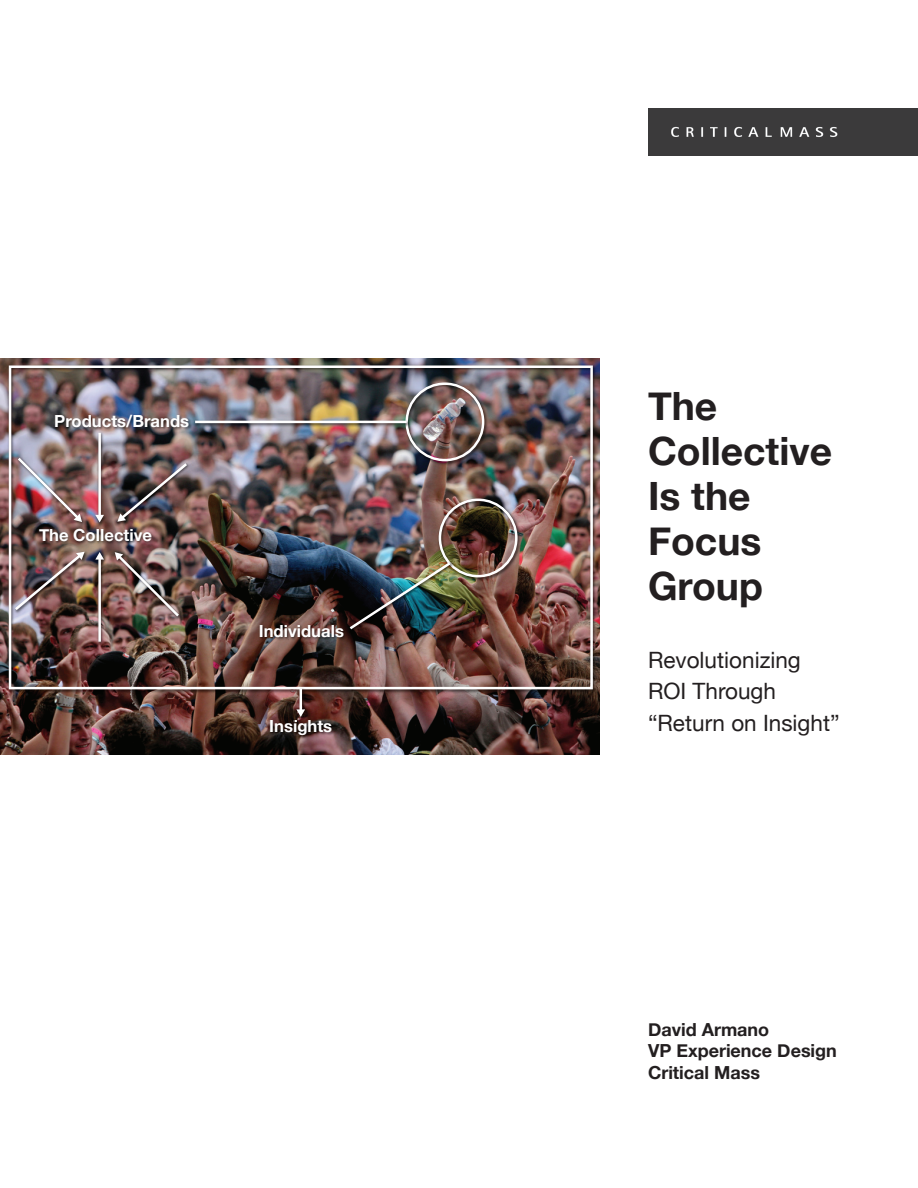
<style>
.page{position:relative;width:918px;height:1188px;background:#fff}
.page>*{position:absolute;margin:0;border:0;box-sizing:border-box;transform-origin:0 0}
.t1{font:700 39px "Helvetica Neue";color:#231f20}
.t2{font:22.5px/31.5px "Helvetica Neue";color:#231f20}
.t3{font:700 18px "Helvetica Neue";color:#231f20}
.t4{font:700 16.65px "Helvetica Neue";color:#fff}
</style>
<div class="page">
<div style="left:649px;top:108px;width:269px;height:47px;background:#3b3a3b"></div>
<img style="left:0;top:359px;width:600px;height:395px">
<img style="left:6px;top:363px;width:592px;height:331px">
<div style="left:9px;top:365px;width:584px;height:324px;border:3px solid #fff"></div>
<img style="left:52px;top:410px;width:142px;height:25px">
<img style="left:37px;top:524px;width:120px;height:26px">
<img style="left:267px;top:715px;width:70px;height:25px">
<img style="left:256px;top:621px;width:93px;height:25px">
<img style="left:193px;top:418px;width:219px;height:10px">
<hr style="left:195px;top:421px;width:212px;height:2px;background:#fff">
<img style="left:347px;top:560px;width:108px;height:74px">
<img style="left:347px;top:560px;width:106px;height:72px">
<img style="left:93px;top:430px;width:16px;height:97px">
<hr style="left:98px;top:433px;width:3px;height:83px;background:#fff">
<svg style="left:95px;top:515px;width:9px;height:7px"></svg>
<img style="left:93px;top:550px;width:16px;height:97px">
<hr style="left:98px;top:558px;width:3px;height:84px;background:#fff">
<svg style="left:95px;top:552px;width:9px;height:8px"></svg>
<img style="left:115px;top:461px;width:77px;height:66px">
<img style="left:117px;top:461px;width:73px;height:61px">
<img style="left:112px;top:550px;width:72px;height:71px">
<img style="left:115px;top:552px;width:67px;height:67px">
<img style="left:15px;top:455px;width:72px;height:72px">
<img style="left:15px;top:455px;width:67px;height:67px">
<img style="left:13px;top:549px;width:76px;height:66px">
<img style="left:12px;top:552px;width:73px;height:61px">
<img style="left:294px;top:686px;width:16px;height:36px">
<hr style="left:300px;top:689px;width:2px;height:22px;background:#fff">
<svg style="left:296px;top:709px;width:9px;height:8px"></svg>
<p class="t4" style="left:54px;top:411px;width:136px">Products/Brands</p>
<p class="t4" style="left:39px;top:525px;width:114px">The Collective</p>
<p class="t4" style="left:259px;top:621px;width:87px">Individuals</p>
<p class="t4" style="left:269px;top:715px;width:64px">Insights</p>
<p class="t1" style="left:648px;top:382px;width:71px">The</p>
<p class="t1" style="left:648px;top:427px;width:186px">Collective</p>
<p class="t1" style="left:648px;top:472px;width:104px">Is the</p>
<p class="t1" style="left:648px;top:517px;width:115px">Focus</p>
<p class="t1" style="left:648px;top:562px;width:116px">Group</p>
<p class="t2" style="left:648px;top:644px;width:154px">Revolutionizing<br>ROI Through</p>
<p class="t2" style="left:648px;top:707px;width:193px">“Return on Insight”</p>
<p class="t3" style="left:648px;top:1018px;width:123px">David Armano</p>
<p class="t3" style="left:648px;top:1040px;width:190px">VP Experience Design</p>
<p class="t3" style="left:648px;top:1061px;width:114px">Critical Mass</p>
</div>
